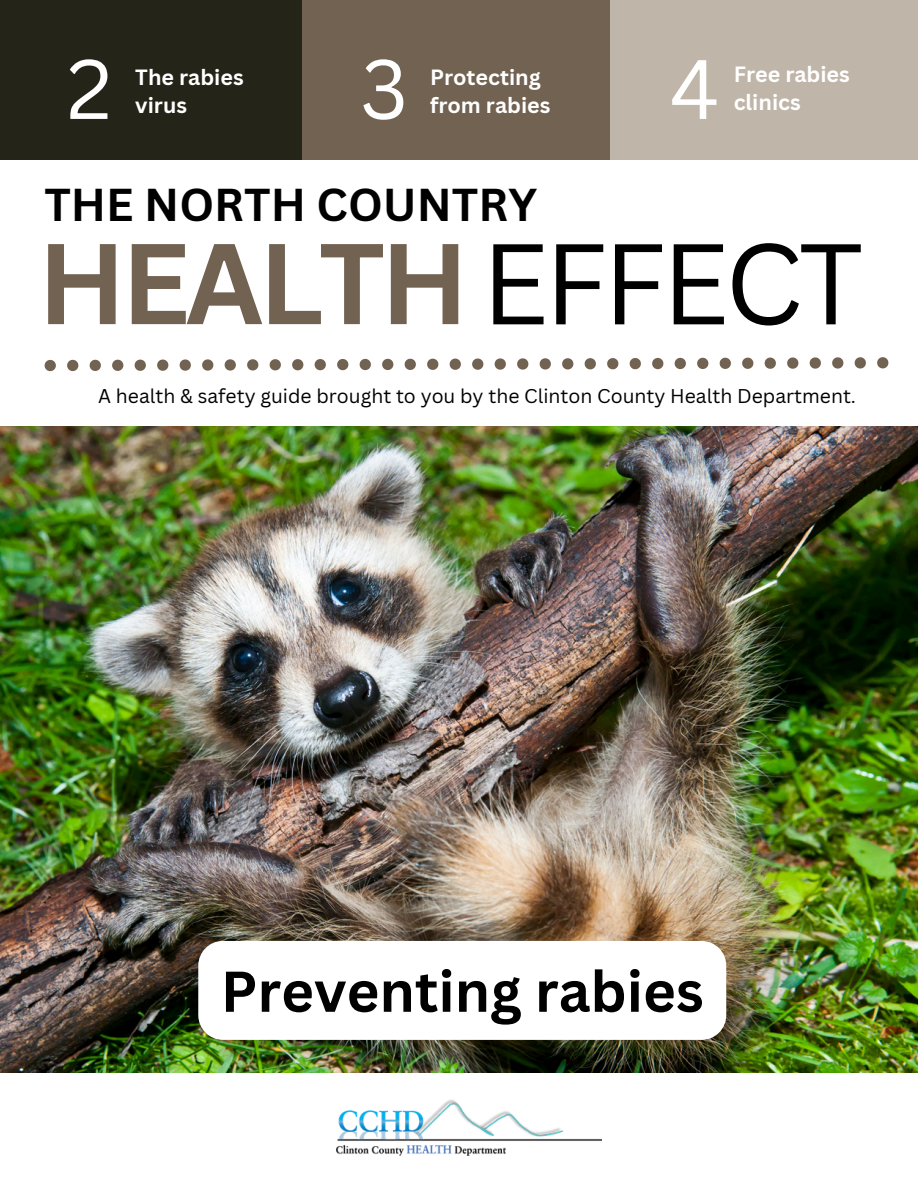
<style>
.page{position:relative;width:918px;height:1188px;background:#fff}
.page>*{position:absolute;margin:0;border:0;box-sizing:border-box;transform-origin:0 0}
.t1{font:700 112.05px "Canva Sans";letter-spacing:-.04em;color:#726252}
.t2{font:82.35px "Canva Sans";color:#fff}
.t3{font:700 56.25px "Canva Sans";color:#000}
.t4{font:700 44.85px "Canva Sans";color:#000}
.t5{font:700 21.45px/28.2px "Canva Sans";color:#fff}
.t6{font:19.35px "Canva Sans";color:#000}
.s1{font-weight:400;color:#000}
</style>
<div class="page">
<img style="left:0;top:427px;width:918px;height:645px">
<div style="left:610px;top:0;width:308px;height:160px;background:#c0b5a9"></div>
<div style="left:301px;top:0;width:309px;height:160px;background:#726252"></div>
<div style="left:0;top:0;width:301px;height:160px;background:#252418"></div>
<svg style="left:45px;top:357px;width:843px;height:14px"></svg>
<img style="left:337px;top:1099px;width:264px;height:56px">
<svg style="left:198px;top:941px;width:528px;height:99px"></svg>
<h4 class="t2" style="left:67px;top:31px;width:47px">2</h4>
<h1 class="t2" style="left:360px;top:31px;width:49px">3</h1>
<h2 class="t2" style="left:670px;top:31px;width:51px">4</h2>
<p class="t5" style="left:135px;top:63px;width:110px">The rabies virus</p>
<p class="t5" style="left:430px;top:63px;width:122px">Protecting from rabies</p>
<h3 class="t5" style="left:734px;top:59px;width:118px">Free rabies clinics</h3>
<h5 class="t4" style="left:44px;top:173px;width:494px">THE NORTH COUNTRY</h5>
<p class="t1" style="left:38px;top:204px;width:827px">HEALTH<span class="s1">EFFECT</span></p>
<p class="t6" style="left:98px;top:382px;width:759px">A health &amp; safety guide brought to you by the Clinton County Health Department.</p>
<p class="t3" style="left:221px;top:952px;width:485px">Preventing rabies</p>
</div>
